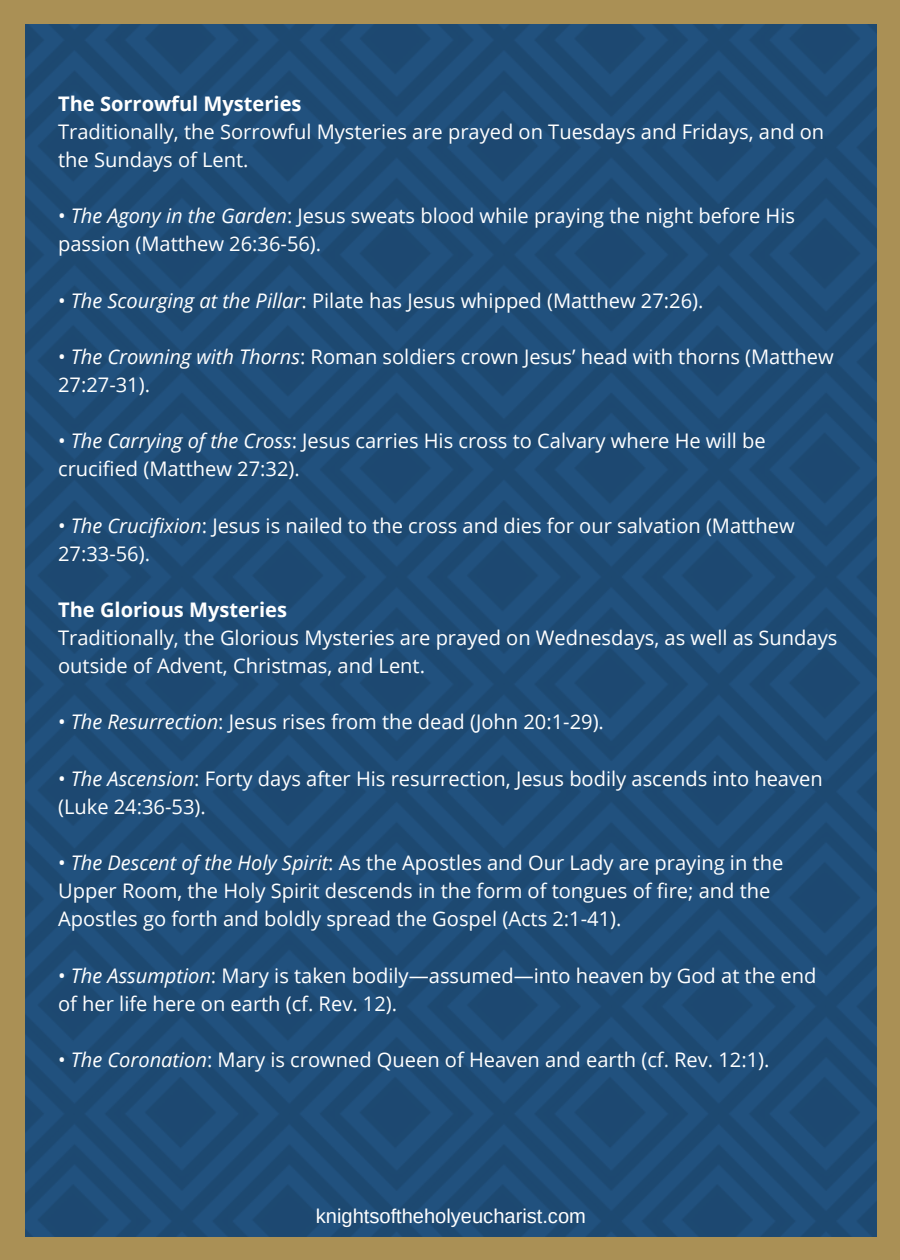
<style>
.page{position:relative;width:900px;height:1260px;background:#fff}
.page>*{position:absolute;margin:0;border:0;box-sizing:border-box;transform-origin:0 0}
.t1{font:20px/28px "Open Sans";color:#fff}
.t2{font:700 20px "Open Sans";color:#fff}
.t3{font:20px "Arimo";color:#fff}
.s1{font-style:italic}
</style>
<div class="page">
<div style="left:25px;top:23px;width:852px;height:1214px;background:#1e4b76"></div>
<div style="left:877px;top:1237px;width:23px;height:23px;background:#aa9055"></div>
<div style="left:0;top:22px;width:25px;height:1216px;background:#aa9055"></div>
<div style="left:0;top:1237px;width:25px;height:23px;background:#aa9055"></div>
<div style="left:877px;top:22px;width:23px;height:1216px;background:#aa9055"></div>
<div style="left:24px;top:1237px;width:854px;height:23px;background:#aa9055"></div>
<div style="left:877px;top:0;width:23px;height:23px;background:#aa9055"></div>
<div style="left:0;top:0;width:25px;height:23px;background:#aa9055"></div>
<div style="left:24px;top:0;width:854px;height:23px;background:#aa9055"></div>
<p class="t2" style="left:58px;top:89px;width:245px">The Sorrowful Mysteries</p>
<p class="t1" style="left:58px;top:117px;width:768px">Traditionally, the Sorrowful Mysteries are prayed on Tuesdays and Fridays, and on the Sundays of Lent.</p>
<p class="t1" style="left:58px;top:201px;width:738px">• <span class="s1">The Agony in the Garden</span>: Jesus sweats blood while praying the night before His passion (Matthew 26:36-56).</p>
<p class="t1" style="left:58px;top:286px;width:647px">• <span class="s1">The Scourging at the Pillar</span>: Pilate has Jesus whipped (Matthew 27:26).</p>
<p class="t1" style="left:58px;top:342px;width:777px">• <span class="s1">The Crowning with Thorns</span>: Roman soldiers crown Jesus’ head with thorns (Matthew<br>27:27-31).</p>
<p class="t1" style="left:58px;top:426px;width:709px">• <span class="s1">The Carrying of the Cross</span>: Jesus carries His cross to Calvary where He will be crucified (Matthew 27:32).</p>
<p class="t1" style="left:58px;top:511px;width:738px">• <span class="s1">The Crucifixion</span>: Jesus is nailed to the cross and dies for our salvation (Matthew<br>27:33-56).</p>
<p class="t2" style="left:58px;top:596px;width:230px">The Glorious Mysteries</p>
<p class="t1" style="left:58px;top:623px;width:781px">Traditionally, the Glorious Mysteries are prayed on Wednesdays, as well as Sundays outside of Advent, Christmas, and Lent.</p>
<p class="t1" style="left:58px;top:708px;width:547px">• <span class="s1">The Resurrection</span>: Jesus rises from the dead (John 20:1-29).</p>
<p class="t1" style="left:58px;top:764px;width:766px">• <span class="s1">The Ascension</span>: Forty days after His resurrection, Jesus bodily ascends into heaven (Luke 24:36-53).</p>
<p class="t1" style="left:58px;top:848px;width:727px">• <span class="s1">The Descent of the Holy Spirit</span>: As the Apostles and Our Lady are praying in the<br>Upper Room, the Holy Spirit descends in the form of tongues of fire; and the<br>Apostles go forth and boldly spread the Gospel (Acts 2:1-41).</p>
<p class="t1" style="left:58px;top:961px;width:760px">• <span class="s1">The Assumption</span>: Mary is taken bodily—assumed—into heaven by God at the end of her life here on earth (cf. Rev. 12).</p>
<p class="t1" style="left:58px;top:1045px;width:713px">• <span class="s1">The Coronation</span>: Mary is crowned Queen of Heaven and earth (cf. Rev. 12:1).</p>
<p class="t3" style="left:316px;top:1204px;width:272px">knightsoftheholyeucharist.com</p>
</div>
